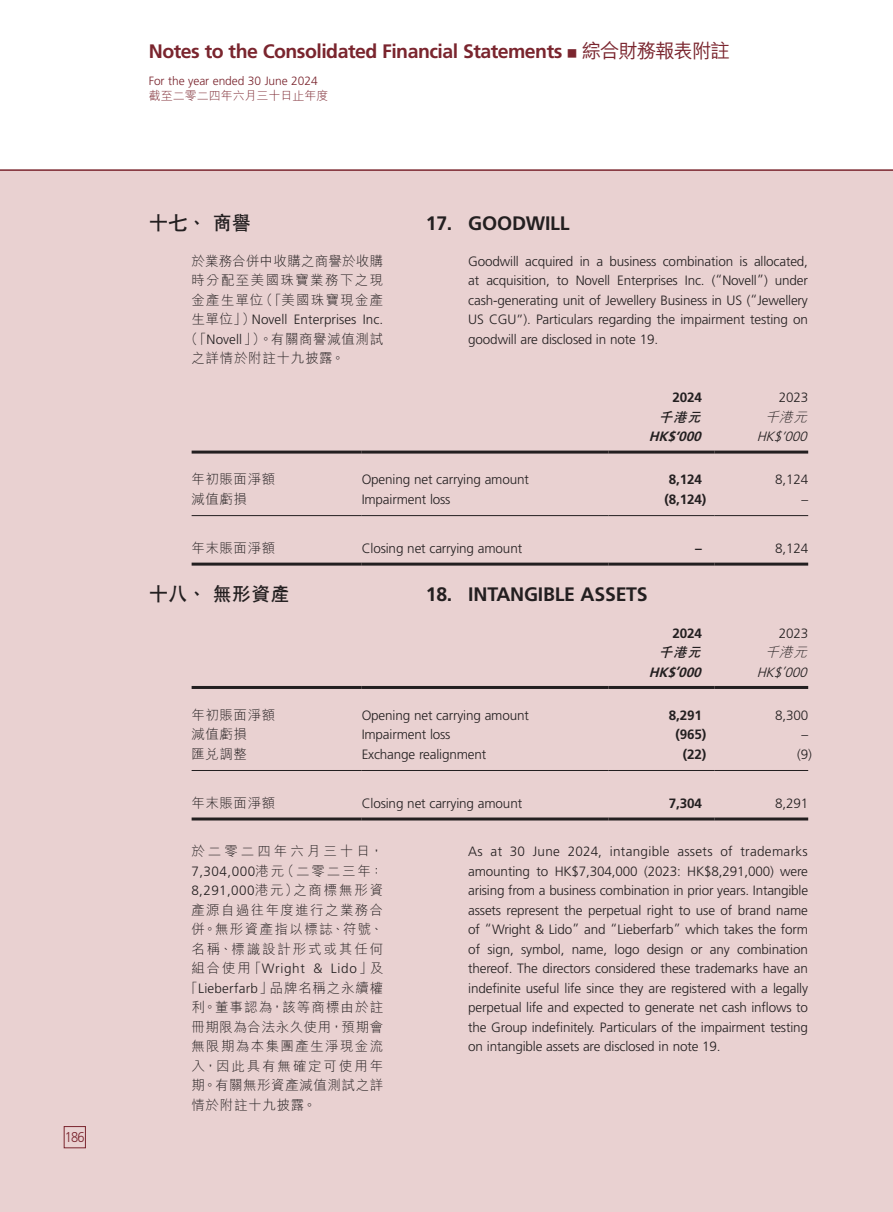
<style>
.page{position:relative;width:893px;height:1212px;background:#fff}
.page>*{position:absolute;margin:0;border:0;box-sizing:border-box;transform-origin:0 0}
.t1{font:700 19.5px "Frutiger LT Std";letter-spacing:-.025em;color:#7a252e}
.Heading_1{font:700 19.5px "Frutiger LT Std";letter-spacing:-.01em;color:#231f20}
.C_Heading_1{font:700 19.5px "C Hei 2 HK";letter-spacing:-.01em;color:#231f20}
.t2{font:300 14.25px "Frutiger LT Std";color:#7a252e;scale:.9 1}
.Body_Text{font:300 13.5px/19.5px "Frutiger LT Std";letter-spacing:-.01em;color:#231f20;text-align:justify}
.C_Body_Text{font:300 13.5px "M Hei HK";letter-spacing:.09em;color:#231f20}
.C_Body_Text-2{font:300 13.5px "Frutiger LT Std";letter-spacing:.005em;color:#231f20}
.C_Body_Text-3{font:300 13.5px "M Hei HK";letter-spacing:.055em;color:#231f20}
.Body_Text-2{font:700 13.5px "Frutiger LT Std";letter-spacing:-.01em;color:#231f20}
.Body_Text-3{font:300 13.5px "M Hei HK";letter-spacing:.04em;color:#231f20}
.C_Body_Text-4{font:300 13.5px "M Hei HK";letter-spacing:.04em;color:#231f20}
.C_Body_Text-5{font:300 13.5px "M Hei HK";letter-spacing:.14em;color:#231f20}
.C_Body_Text-6{font:300 13.5px "M Hei HK";letter-spacing:.045em;color:#231f20}
.C_Body_Text-7{font:300 13.5px "Frutiger LT Std";letter-spacing:.05em;color:#231f20}
.C_Body_Text-8{font:300 13.5px "M Hei HK";letter-spacing:.015em;color:#231f20}
.Body_Text-4{font:italic 700 13.5px "Frutiger LT Std";color:#231f20}
.Body_Text-5{font:italic 300 13.5px "Frutiger LT Std";color:#231f20}
.C_Body_Text-9{font:300 13.5px "M Hei HK";letter-spacing:.22em;color:#231f20}
.Body_Text-6{font:italic 700 13.5px "C Hei 2 HK";color:#231f20}
.Body_Text-7{font:italic 300 13.5px "M Hei HK";color:#231f20}
.t3{font:300 12px "Frutiger LT Std";letter-spacing:-.005em;color:#7a252e}
.t4{font:300 12px "M Hei HK";color:#7a252e}
.s1{font-family:"M Hei HK";font-weight:500;font-size:12px}
.s2{font-family:"M Hei HK";font-weight:500}
.s3{font-family:"M Hei HK"}
.s4{font-family:"Frutiger LT Std"}
</style>
<div class="page">
<div style="left:0;top:170px;width:893px;height:1042px;background:#e9d1d1"></div>
<hr style="left:0;top:169px;width:893px;height:2px;background:#7a252e">
<div style="left:64px;top:1126px;width:22px;height:22px;border:1px solid #7a252e"></div>
<hr style="left:192px;top:451px;width:170px;height:3px;background:#231f20">
<hr style="left:362px;top:451px;width:246px;height:3px;background:#231f20">
<hr style="left:608px;top:451px;width:107px;height:3px;background:#231f20">
<hr style="left:715px;top:451px;width:93px;height:3px;background:#231f20">
<hr style="left:192px;top:515px;width:170px;height:1px;background:#231f20">
<hr style="left:362px;top:515px;width:246px;height:1px;background:#231f20">
<hr style="left:608px;top:515px;width:107px;height:1px;background:#231f20">
<hr style="left:715px;top:515px;width:93px;height:1px;background:#231f20">
<hr style="left:192px;top:563px;width:170px;height:3px;background:#231f20">
<hr style="left:362px;top:563px;width:246px;height:3px;background:#231f20">
<hr style="left:608px;top:563px;width:107px;height:3px;background:#231f20">
<hr style="left:715px;top:563px;width:93px;height:3px;background:#231f20">
<hr style="left:192px;top:686px;width:170px;height:3px;background:#231f20">
<hr style="left:362px;top:686px;width:246px;height:3px;background:#231f20">
<hr style="left:608px;top:686px;width:107px;height:3px;background:#231f20">
<hr style="left:715px;top:686px;width:93px;height:3px;background:#231f20">
<hr style="left:192px;top:770px;width:170px;height:1px;background:#231f20">
<hr style="left:362px;top:770px;width:246px;height:1px;background:#231f20">
<hr style="left:608px;top:770px;width:107px;height:1px;background:#231f20">
<hr style="left:715px;top:770px;width:93px;height:1px;background:#231f20">
<hr style="left:192px;top:817px;width:170px;height:3px;background:#231f20">
<hr style="left:362px;top:817px;width:246px;height:3px;background:#231f20">
<hr style="left:608px;top:817px;width:107px;height:3px;background:#231f20">
<hr style="left:715px;top:817px;width:93px;height:3px;background:#231f20">
<p class="t2" style="left:65px;top:1129px;width:24px">186</p>
<h1 class="t1" style="left:149px;top:40px;width:583px">Notes to the Consolidated Financial Statements <span class="s1">■</span> <span class="s2">綜合財務報表附註</span></h1>
<p class="t3" style="left:149px;top:74px;width:170px">For the year ended 30 June 2024</p>
<p class="t4" style="left:149px;top:89px;width:181px">截至二零二四年六月三十日止年度</p>
<p class="C_Heading_1" style="left:149px;top:213px;width:104px">十七、商譽</p>
<p class="C_Body_Text-8" style="left:191px;top:254px;width:193px">於業務合併中收購之商譽於收購</p>
<p class="C_Body_Text" style="left:191px;top:273px;width:193px">時分配至美國珠寶業務下之現</p>
<p class="C_Body_Text" style="left:191px;top:293px;width:193px">金產生單位（「美國珠寶現金產</p>
<p class="C_Body_Text-2" style="left:191px;top:312px;width:193px"><span class="s3">生單位」）</span>Novell Enterprises Inc.</p>
<p class="C_Body_Text-6" style="left:185px;top:332px;width:200px">（「<span class="s4">Novell</span>」）。有關商譽減值測試</p>
<p class="C_Body_Text-3" style="left:191px;top:351px;width:155px">之詳情於附註十九披露。</p>
<p class="Heading_1" style="left:426px;top:212px;width:145px">17. GOODWILL</p>
<p class="Body_Text" style="left:468px;top:251px;width:341px">Goodwill acquired in a business combination is allocated, at acquisition, to Novell Enterprises Inc. (“Novell”) under cash-generating unit of Jewellery Business in US (“Jewellery US CGU”). Particulars regarding the impairment testing on goodwill are disclosed in note 19.</p>
<p class="Body_Text-2" style="left:672px;top:390px;width:31px">2024</p>
<p class="Body_Text" style="left:779px;top:388px;width:31px">2023</p>
<p class="Body_Text-6" style="left:659px;top:410px;width:47px">千港元</p>
<p class="Body_Text-7" style="left:765px;top:410px;width:47px">千港元</p>
<p class="Body_Text-4" style="left:649px;top:429px;width:57px">HK$’000</p>
<p class="Body_Text-5" style="left:757px;top:429px;width:56px">HK$’000</p>
<p class="Body_Text-3" style="left:192px;top:472px;width:85px">年初賬面淨額</p>
<p class="Body_Text" style="left:362px;top:470px;width:169px">Opening net carrying amount</p>
<p class="Body_Text-2" style="left:669px;top:471px;width:35px">8,124</p>
<p class="Body_Text" style="left:775px;top:470px;width:35px">8,124</p>
<p class="Body_Text-3" style="left:192px;top:492px;width:57px">減值虧損</p>
<p class="Body_Text" style="left:362px;top:489px;width:90px">Impairment loss</p>
<p class="Body_Text-2" style="left:665px;top:491px;width:43px">(8,124)</p>
<p class="Body_Text" style="left:801px;top:489px;width:8px">–</p>
<p class="Body_Text-3" style="left:192px;top:541px;width:85px">年末賬面淨額</p>
<p class="Body_Text" style="left:362px;top:539px;width:162px">Closing net carrying amount</p>
<p class="Body_Text-2" style="left:695px;top:541px;width:8px">–</p>
<p class="Body_Text" style="left:775px;top:539px;width:35px">8,124</p>
<p class="Heading_1" style="left:426px;top:583px;width:223px">18. INTANGIBLE ASSETS</p>
<p class="Body_Text-2" style="left:672px;top:625px;width:31px">2024</p>
<p class="Body_Text" style="left:779px;top:623px;width:31px">2023</p>
<p class="Body_Text-6" style="left:659px;top:645px;width:47px">千港元</p>
<p class="Body_Text-7" style="left:765px;top:645px;width:47px">千港元</p>
<p class="Body_Text-4" style="left:649px;top:664px;width:57px">HK$’000</p>
<p class="Body_Text-5" style="left:757px;top:664px;width:56px">HK$’000</p>
<p class="Body_Text-3" style="left:192px;top:708px;width:85px">年初賬面淨額</p>
<p class="Body_Text" style="left:362px;top:705px;width:169px">Opening net carrying amount</p>
<p class="Body_Text-2" style="left:669px;top:707px;width:35px">8,291</p>
<p class="Body_Text" style="left:775px;top:705px;width:35px">8,300</p>
<p class="Body_Text-3" style="left:192px;top:727px;width:57px">減值虧損</p>
<p class="Body_Text" style="left:362px;top:725px;width:90px">Impairment loss</p>
<p class="Body_Text-2" style="left:675px;top:726px;width:32px">(965)</p>
<p class="Body_Text" style="left:801px;top:725px;width:8px">–</p>
<p class="Body_Text-3" style="left:192px;top:747px;width:57px">匯兌調整</p>
<p class="Body_Text" style="left:362px;top:744px;width:126px">Exchange realignment</p>
<p class="Body_Text-2" style="left:683px;top:746px;width:25px">(22)</p>
<p class="Body_Text" style="left:797px;top:744px;width:16px">(9)</p>
<p class="Body_Text-3" style="left:192px;top:796px;width:85px">年末賬面淨額</p>
<p class="Body_Text" style="left:362px;top:794px;width:162px">Closing net carrying amount</p>
<p class="Body_Text-2" style="left:669px;top:795px;width:35px">7,304</p>
<p class="Body_Text" style="left:775px;top:794px;width:35px">8,291</p>
<p class="Body_Text" style="left:468px;top:842px;width:341px">As at 30 June 2024, intangible assets of trademarks amounting to HK$7,304,000 (2023: HK$8,291,000) were arising from a business combination in prior years. Intangible assets represent the perpetual right to use of brand name of “Wright &amp; Lido” and “Lieberfarb” which takes the form of sign, symbol, name, logo design or any combination thereof. The directors considered these trademarks have an indefinite useful life since they are registered with a legally perpetual life and expected to generate net cash inflows to the Group indefinitely. Particulars of the impairment testing on intangible assets are disclosed in note 19.</p>
<p class="C_Heading_1" style="left:149px;top:584px;width:143px">十八、無形資產</p>
<p class="C_Body_Text-9" style="left:191px;top:844px;width:193px">於二零二四年六月三十日，</p>
<p class="C_Body_Text-2" style="left:191px;top:863px;width:193px">7,304,000<span class="s3">港元（二零二三年：</span></p>
<p class="C_Body_Text-2" style="left:191px;top:883px;width:193px">8,291,000<span class="s3">港元）之商標無形資</span></p>
<p class="C_Body_Text" style="left:191px;top:903px;width:193px">產源自過往年度進行之業務合</p>
<p class="C_Body_Text" style="left:191px;top:922px;width:193px">併。無形資產指以標誌、符號、</p>
<p class="C_Body_Text-5" style="left:191px;top:942px;width:193px">名稱、標識設計形式或其任何</p>
<p class="C_Body_Text-7" style="left:191px;top:961px;width:193px"><span class="s3">組合使用「</span>Wright &amp; Lido<span class="s3">」及</span></p>
<p class="C_Body_Text-3" style="left:185px;top:981px;width:200px">「<span class="s4">Lieberfarb</span>」品牌名稱之永續權</p>
<p class="C_Body_Text" style="left:191px;top:1000px;width:193px">利。董事認為，該等商標由於註</p>
<p class="C_Body_Text-4" style="left:191px;top:1020px;width:193px">冊期限為合法永久使用，預期會</p>
<p class="C_Body_Text" style="left:191px;top:1039px;width:193px">無限期為本集團產生淨現金流</p>
<p class="C_Body_Text-5" style="left:191px;top:1059px;width:193px">入，因此具有無確定可使用年</p>
<p class="C_Body_Text-4" style="left:191px;top:1078px;width:193px">期。有關無形資產減值測試之詳</p>
<p class="C_Body_Text-3" style="left:191px;top:1098px;width:126px">情於附註十九披露。</p>
</div>
